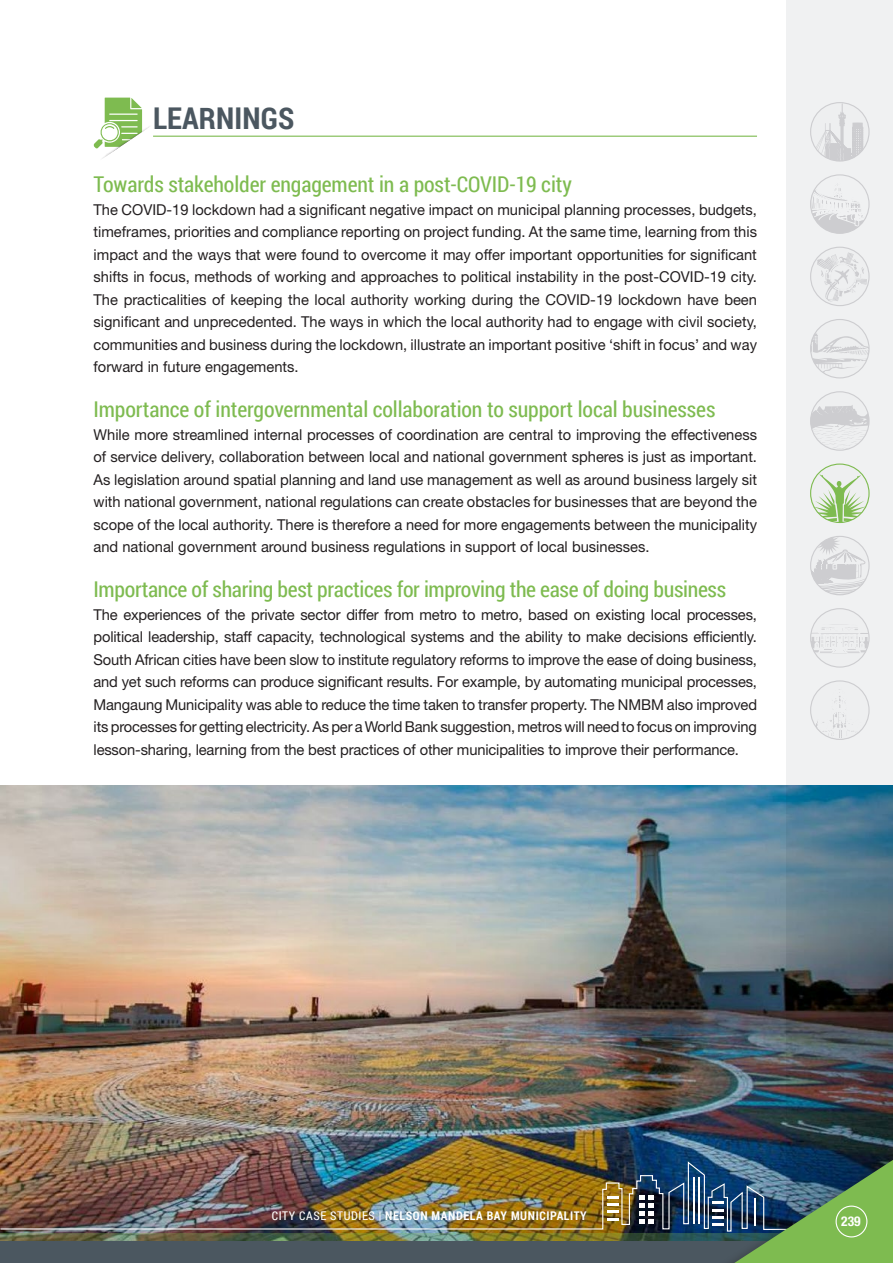
<style>
.page{position:relative;width:893px;height:1263px;background:#fff}
.page>*{position:absolute;margin:0;border:0;box-sizing:border-box;transform-origin:0 0}
.t1{font:700 30px "Roboto Condensed";letter-spacing:.005em;color:#4b5760}
.t2{font:21.75px "Roboto Condensed";letter-spacing:-.005em;color:#7ebb50}
.t3{font:15px/22.5px "Helvetica Neue LT Std";color:#231f20;text-align:justify}
.t4{font:700 condensed 13.5px "Helvetica Neue LT Std";color:#fff}
.t5{font:700 12px "Roboto Condensed";letter-spacing:.05em;color:#fff}
.s1{font-weight:400}
</style>
<div class="page">
<img style="left:0;top:786px;width:787px;height:447px">
<img style="left:0;top:1160px;width:699px;height:72px">
<svg style="left:787px;top:0;width:106px;height:1134px;fill:#f0f1f2"></svg>
<img style="left:0;top:1233px;width:699px;height:9px">
<div style="left:0;top:1242px;width:893px;height:21px;background:#4b5760"></div>
<div style="left:699px;top:1134px;width:194px;height:129px;background:#231f20;opacity:.3"></div>
<svg style="left:811px;top:176px;width:58px;height:57px"></svg>
<div style="left:810px;top:174px;width:60px;height:60px;border:1px solid #cdcdd0;border-radius:50%"></div>
<svg style="left:811px;top:103px;width:58px;height:58px"></svg>
<svg style="left:811px;top:103px;width:52px;height:59px"></svg>
<div style="left:810px;top:102px;width:60px;height:60px;border:1px solid #cdcdd0;border-radius:50%"></div>
<svg style="left:811px;top:536px;width:58px;height:59px"></svg>
<div style="left:810px;top:536px;width:60px;height:59px;border:1px solid #cdcdd0;border-radius:50%"></div>
<div style="left:811px;top:319px;width:58px;height:59px;background:#eeeff0;border-radius:50%"></div>
<svg style="left:811px;top:331px;width:58px;height:44px"></svg>
<div style="left:810px;top:319px;width:60px;height:59px;border:1px solid #cdcdd0;border-radius:50%"></div>
<div style="left:811px;top:681px;width:58px;height:58px;background:#eeeff0;border-radius:50%"></div>
<svg style="left:814px;top:682px;width:50px;height:57px"></svg>
<div style="left:810px;top:680px;width:60px;height:60px;border:1px solid #cdcdd0;border-radius:50%"></div>
<div style="left:811px;top:609px;width:58px;height:58px;background:#eeeff0;border-radius:50%"></div>
<svg style="left:811px;top:624px;width:58px;height:43px"></svg>
<div style="left:810px;top:608px;width:60px;height:60px;border:1px solid #cdcdd0;border-radius:50%"></div>
<div style="left:811px;top:247px;width:58px;height:59px;background:#eeeff0;border-radius:50%"></div>
<svg style="left:817px;top:252px;width:50px;height:53px"></svg>
<div style="left:810px;top:247px;width:60px;height:59px;border:1px solid #cdcdd0;border-radius:50%"></div>
<div style="left:811px;top:464px;width:58px;height:58px;background:#eeeff0;border-radius:50%"></div>
<svg style="left:811px;top:474px;width:58px;height:48px"></svg>
<div style="left:810px;top:463px;width:60px;height:60px;border:1px solid #7ebb50;border-radius:50%"></div>
<div style="left:811px;top:392px;width:58px;height:58px;background:#eeeff0;border-radius:50%"></div>
<svg style="left:811px;top:405px;width:58px;height:44px"></svg>
<div style="left:810px;top:391px;width:60px;height:60px;border:1px solid #cdcdd0;border-radius:50%"></div>
<svg style="left:607px;top:1196px;width:11px;height:9px"></svg>
<svg style="left:607px;top:1211px;width:11px;height:9px"></svg>
<svg style="left:702px;top:1146px;width:191px;height:117px"></svg>
<hr style="left:693px;top:1177px;width:2px;height:47px;background:#fff">
<hr style="left:698px;top:1177px;width:1px;height:47px;background:#fff">
<hr style="left:754px;top:1198px;width:2px;height:28px;background:#fff">
<svg style="left:639px;top:1195px;width:15px;height:28px"></svg>
<hr style="left:153px;top:136px;width:604px;height:1px;background:#7ebb50">
<svg style="left:94px;top:97px;width:56px;height:62px"></svg>
<h1 class="t1" style="left:153px;top:97px;width:143px">LEARNINGS</h1>
<h2 class="t2" style="left:94px;top:169px;width:480px">Towards stakeholder engagement in a post-COVID-19 city</h2>
<p class="t3" style="left:94px;top:198px;width:665px">The COVID-19 lockdown had a significant negative impact on municipal planning processes, budgets, timeframes, priorities and compliance reporting on project funding. At the same time, learning from this impact and the ways that were found to overcome it may offer important opportunities for significant shifts in focus, methods of working and approaches to political instability in the post-COVID-19 city.<br>The practicalities of keeping the local authority working during the COVID-19 lockdown have been significant and unprecedented. The ways in which the local authority had to engage with civil society, communities and business during the lockdown, illustrate an important positive ‘shift in focus’ and way forward in future engagements.</p>
<h2 class="t2" style="left:94px;top:394px;width:623px">Importance of intergovernmental collaboration to support local businesses</h2>
<p class="t3" style="left:94px;top:423px;width:665px">While more streamlined internal processes of coordination are central to improving the effectiveness of service delivery, collaboration between local and national government spheres is just as important.<br>As legislation around spatial planning and land use management as well as around business largely sit with national government, national regulations can create obstacles for businesses that are beyond the scope of the local authority. There is therefore a need for more engagements between the municipality and national government around business regulations in support of local businesses.</p>
<h2 class="t2" style="left:94px;top:574px;width:634px">Importance of sharing best practices for improving the ease of doing business</h2>
<p class="t3" style="left:94px;top:603px;width:665px">The experiences of the private sector differ from metro to metro, based on existing local processes, political leadership, staff capacity, technological systems and the ability to make decisions efficiently.<br>South African cities have been slow to institute regulatory reforms to improve the ease of doing business, and yet such reforms can produce significant results. For example, by automating municipal processes, Mangaung Municipality was able to reduce the time taken to transfer property. The NMBM also improved its processes for getting electricity. As per a World Bank suggestion, metros will need to focus on improving lesson-sharing, learning from the best practices of other municipalities to improve their performance.</p>
<p class="t5" style="left:272px;top:1208px;width:316px"><span class="s1">CITY CASE STUDIES |</span> NELSON MANDELA BAY MUNICIPALITY</p>
<p class="t4" style="left:841px;top:1213px;width:21px">239</p>
</div>
